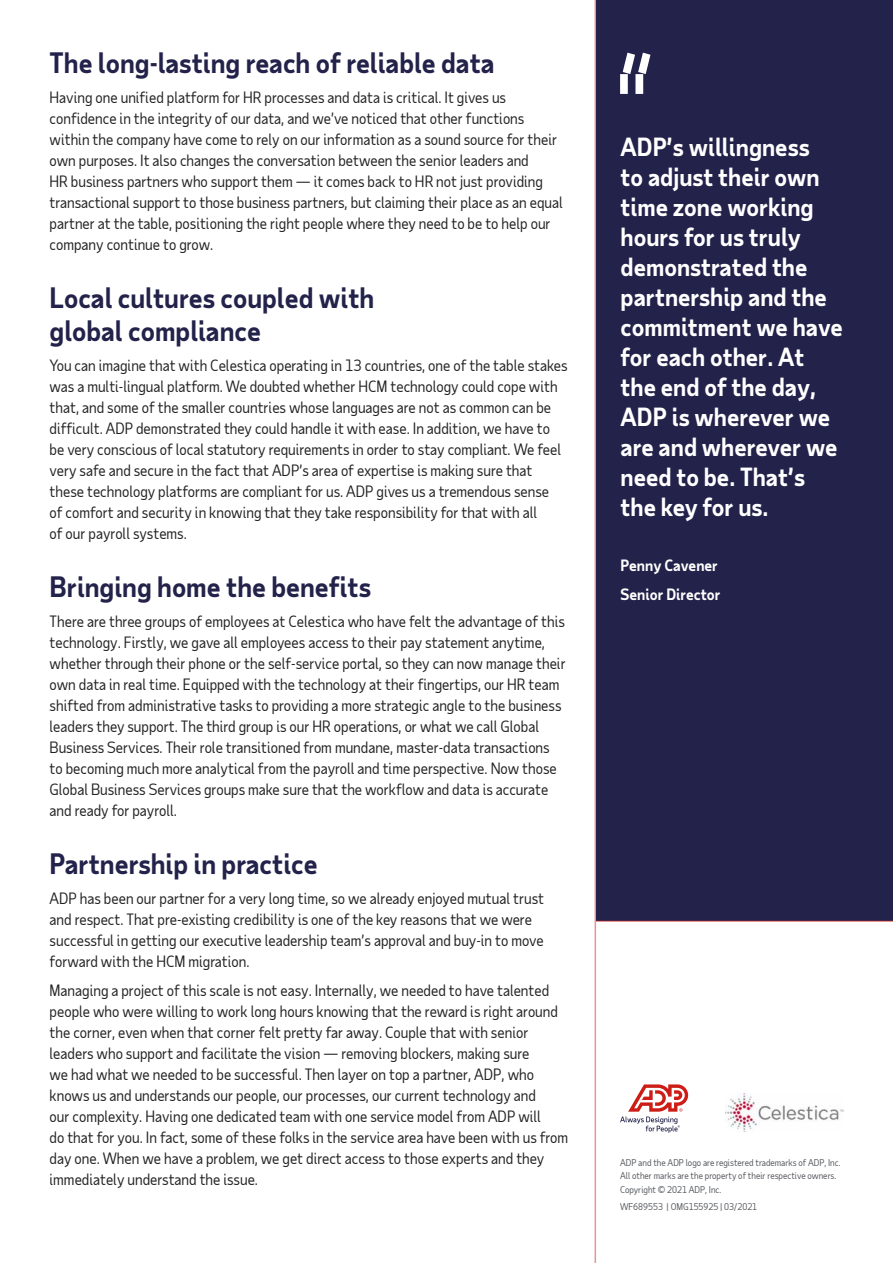
<style>
.page{position:relative;width:893px;height:1263px;background:#fff}
.page>*{position:absolute;margin:0;border:0;box-sizing:border-box;transform-origin:0 0}
.t1{font:700 27px/33px "Taub Sans";color:#22224a}
.t2{font:700 24px/30px "Taub Sans";color:#fff}
.t3{font:15px/21px "Taub Sans";color:#222}
.t4{font:700 15px/29.5px "Taub Sans";color:#fff}
.t5{font:9px/13.5px "Taub Sans";color:#54575c}
</style>
<div class="page">
<svg style="left:620px;top:1084px;width:68px;height:48px"></svg>
<img style="left:725px;top:1094px;width:118px;height:38px">
<div style="left:596px;top:0;width:297px;height:920px;background:#22224a"></div>
<svg style="left:620px;top:53px;width:30px;height:41px"></svg>
<hr style="left:595px;top:0;width:1px;height:1263px;background:#d12a27">
<hr style="left:596px;top:920px;width:297px;height:2px;background:#d12a27">
<h1 class="t1" style="left:50px;top:46px;width:447px">The long-lasting reach of reliable data</h1>
<p class="t3" style="left:50px;top:86px;width:515px">Having one unified platform for HR processes and data is critical. It gives us confidence in the integrity of our data, and we’ve noticed that other functions within the company have come to rely on our information as a sound source for their own purposes. It also changes the conversation between the senior leaders and<br>HR business partners who support them — it comes back to HR not just providing transactional support to those business partners, but claiming their place as an equal partner at the table, positioning the right people where they need to be to help our company continue to grow.</p>
<h1 class="t1" style="left:50px;top:281px;width:326px">Local cultures coupled with global compliance</h1>
<p class="t3" style="left:50px;top:354px;width:519px">You can imagine that with Celestica operating in 13 countries, one of the table stakes was a multi-lingual platform. We doubted whether HCM technology could cope with that, and some of the smaller countries whose languages are not as common can be difficult. ADP demonstrated they could handle it with ease. In addition, we have to be very conscious of local statutory requirements in order to stay compliant. We feel very safe and secure in the fact that ADP’s area of expertise is making sure that these technology platforms are compliant for us. ADP gives us a tremendous sense<br>of comfort and security in knowing that they take responsibility for that with all<br>of our payroll systems.</p>
<h1 class="t1" style="left:50px;top:570px;width:323px">Bringing home the benefits</h1>
<p class="t3" style="left:50px;top:610px;width:518px">There are three groups of employees at Celestica who have felt the advantage of this technology. Firstly, we gave all employees access to their pay statement anytime, whether through their phone or the self-service portal, so they can now manage their own data in real time. Equipped with the technology at their fingertips, our HR team shifted from administrative tasks to providing a more strategic angle to the business leaders they support. The third group is our HR operations, or what we call Global Business Services. Their role transitioned from mundane, master-data transactions to becoming much more analytical from the payroll and time perspective. Now those Global Business Services groups make sure that the workflow and data is accurate and ready for payroll.</p>
<h1 class="t1" style="left:50px;top:847px;width:269px">Partnership in practice</h1>
<p class="t3" style="left:50px;top:887px;width:496px">ADP has been our partner for a very long time, so we already enjoyed mutual trust and respect. That pre-existing credibility is one of the key reasons that we were successful in getting our executive leadership team’s approval and buy-in to move forward with the HCM migration.</p>
<p class="t3" style="left:50px;top:980px;width:520px">Managing a project of this scale is not easy. Internally, we needed to have talented people who were willing to work long hours knowing that the reward is right around the corner, even when that corner felt pretty far away. Couple that with senior leaders who support and facilitate the vision — removing blockers, making sure<br>we had what we needed to be successful. Then layer on top a partner, ADP, who knows us and understands our people, our processes, our current technology and<br>our complexity. Having one dedicated team with one service model from ADP will<br>do that for you. In fact, some of these folks in the service area have been with us from day one. When we have a problem, we get direct access to those experts and they immediately understand the issue.</p>
<h2 class="t2" style="left:621px;top:131px;width:224px">ADP’s willingness<br>to adjust their own time zone working hours for us truly demonstrated the partnership and the commitment we have for each other. At the end of the day,<br>ADP is wherever we are and wherever we need to be. That’s the key for us.</h2>
<p class="t4" style="left:621px;top:550px;width:102px">Penny Cavener<br>Senior Director</p>
<p class="t5" style="left:620px;top:1155px;width:222px">ADP and the ADP logo are registered trademarks of ADP, Inc.<br>All other marks are the property of their respective owners.<br>Copyright © 2021 ADP, Inc.</p>
<p class="t5" style="left:620px;top:1200px;width:139px">WF689553 | OMG155925 | 03/2021</p>
</div>
